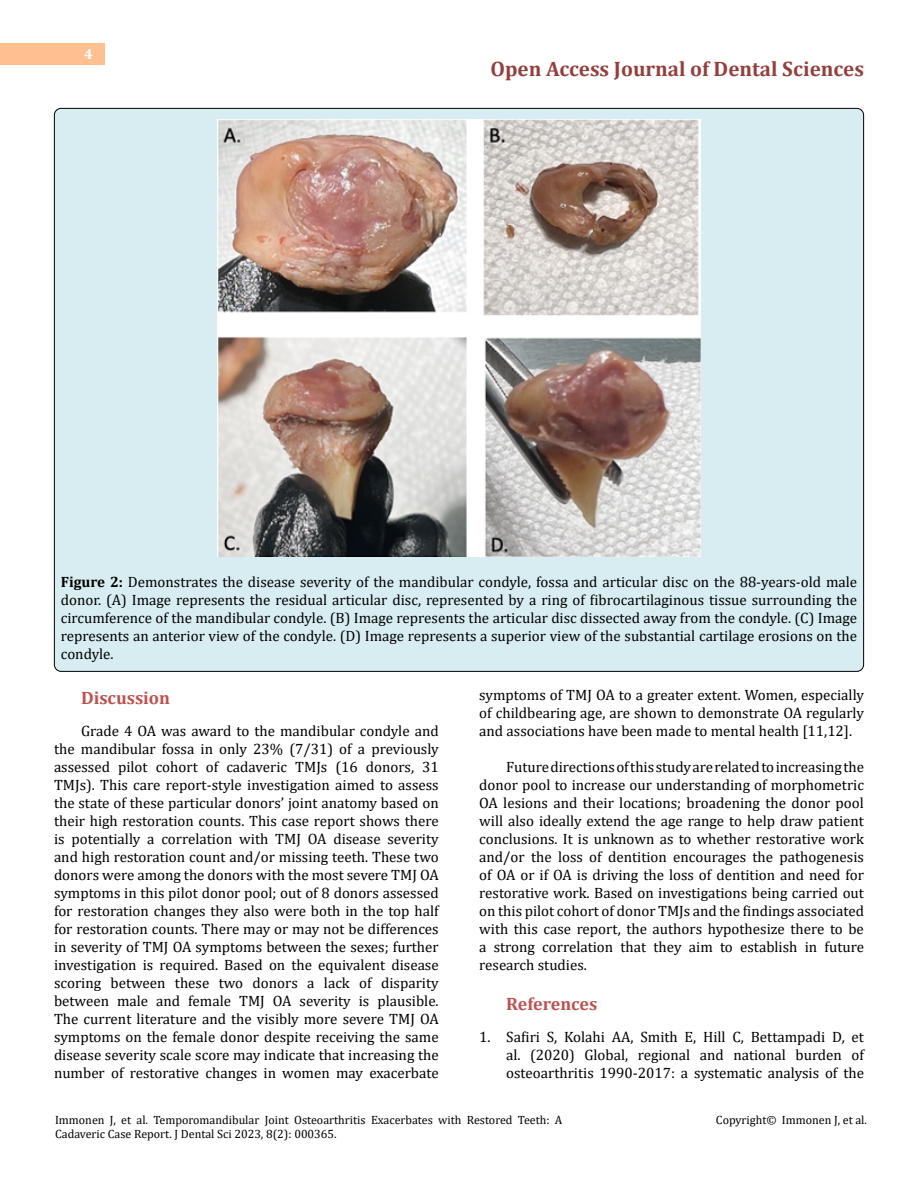
<style>
.page{position:relative;width:918px;height:1188px;background:#fff}
.page>*{position:absolute;margin:0;border:0;box-sizing:border-box;transform-origin:0 0}
.t1{font:700 21px "Cambria";color:#953f3c}
.t2{font:700 18px "Cambria";color:#c0504d}
.t3{font:15px/18px "Cambria";color:#000;text-align:justify}
.t4{font:700 15px "Cambria";color:#fff}
.t5{font:12px/14.4px "Cambria";color:#000}
.s1{font-weight:700}
</style>
<div class="page">
<div style="left:0;top:43px;width:105px;height:21px;background:#ffbf91"></div>
<div style="left:54px;top:108px;width:810px;height:563px;background:#d8edf2;border-radius:7px"></div>
<img style="left:217px;top:119px;width:484px;height:438px">
<p class="t4" style="left:84px;top:44px;width:10px">4</p>
<h1 class="t1" style="left:490px;top:54px;width:375px">Open Access Journal of Dental Sciences</h1>
<p class="t3" style="left:61px;top:573px;width:798px"><span class="s1">Figure 2:</span> Demonstrates the disease severity of the mandibular condyle, fossa and articular disc on the 88-years-old male donor. (A) Image represents the residual articular disc, represented by a ring of fibrocartilaginous tissue surrounding the circumference of the mandibular condyle. (B) Image represents the articular disc dissected away from the condyle. (C) Image represents an anterior view of the condyle. (D) Image represents a superior view of the substantial cartilage erosions on the condyle.</p>
<p class="t2" style="left:81px;top:685px;width:91px">Discussion</p>
<p class="t3" style="left:54px;top:722px;width:386px;text-indent:27px">Grade 4 OA was award to the mandibular condyle and the mandibular fossa in only 23% (7/31) of a previously assessed pilot cohort of cadaveric TMJs (16 donors, 31<br>TMJs). This care report-style investigation aimed to assess the state of these particular donors’ joint anatomy based on their high restoration counts. This case report shows there is potentially a correlation with TMJ OA disease severity and high restoration count and/or missing teeth. These two donors were among the donors with the most severe TMJ OA symptoms in this pilot donor pool; out of 8 donors assessed for restoration changes they also were both in the top half for restoration counts. There may or may not be differences in severity of TMJ OA symptoms between the sexes; further investigation is required. Based on the equivalent disease scoring between these two donors a lack of disparity between male and female TMJ OA severity is plausible.<br>The current literature and the visibly more severe TMJ OA symptoms on the female donor despite receiving the same disease severity scale score may indicate that increasing the number of restorative changes in women may exacerbate</p>
<p class="t3" style="left:479px;top:686px;width:386px">symptoms of TMJ OA to a greater extent. Women, especially of childbearing age, are shown to demonstrate OA regularly and associations have been made to mental health [11,12].</p>
<p class="t3" style="left:479px;top:758px;width:386px;text-indent:27px">Future directions of this study are related to increasing the donor pool to increase our understanding of morphometric OA lesions and their locations; broadening the donor pool will also ideally extend the age range to help draw patient conclusions. It is unknown as to whether restorative work and/or the loss of dentition encourages the pathogenesis of OA or if OA is driving the loss of dentition and need for restorative work. Based on investigations being carried out on this pilot cohort of donor TMJs and the findings associated with this case report, the authors hypothesize there to be a strong correlation that they aim to establish in future research studies.</p>
<p class="t2" style="left:506px;top:991px;width:93px">References</p>
<p class="t3" style="left:506px;top:1028px;width:359px;text-indent:-27px">1. Safiri S, Kolahi AA, Smith E, Hill C, Bettampadi D, et al. (2020) Global, regional and national burden of osteoarthritis 1990-2017: a systematic analysis of the</p>
<p class="t5" style="left:55px;top:1112px;width:509px">Immonen J, et al. Temporomandibular Joint Osteoarthritis Exacerbates with Restored Teeth: A<br>Cadaveric Case Report. J Dental Sci 2023, 8(2): 000365.</p>
<p class="t5" style="left:716px;top:1112px;width:153px">Copyright© Immonen J, et al.</p>
</div>
